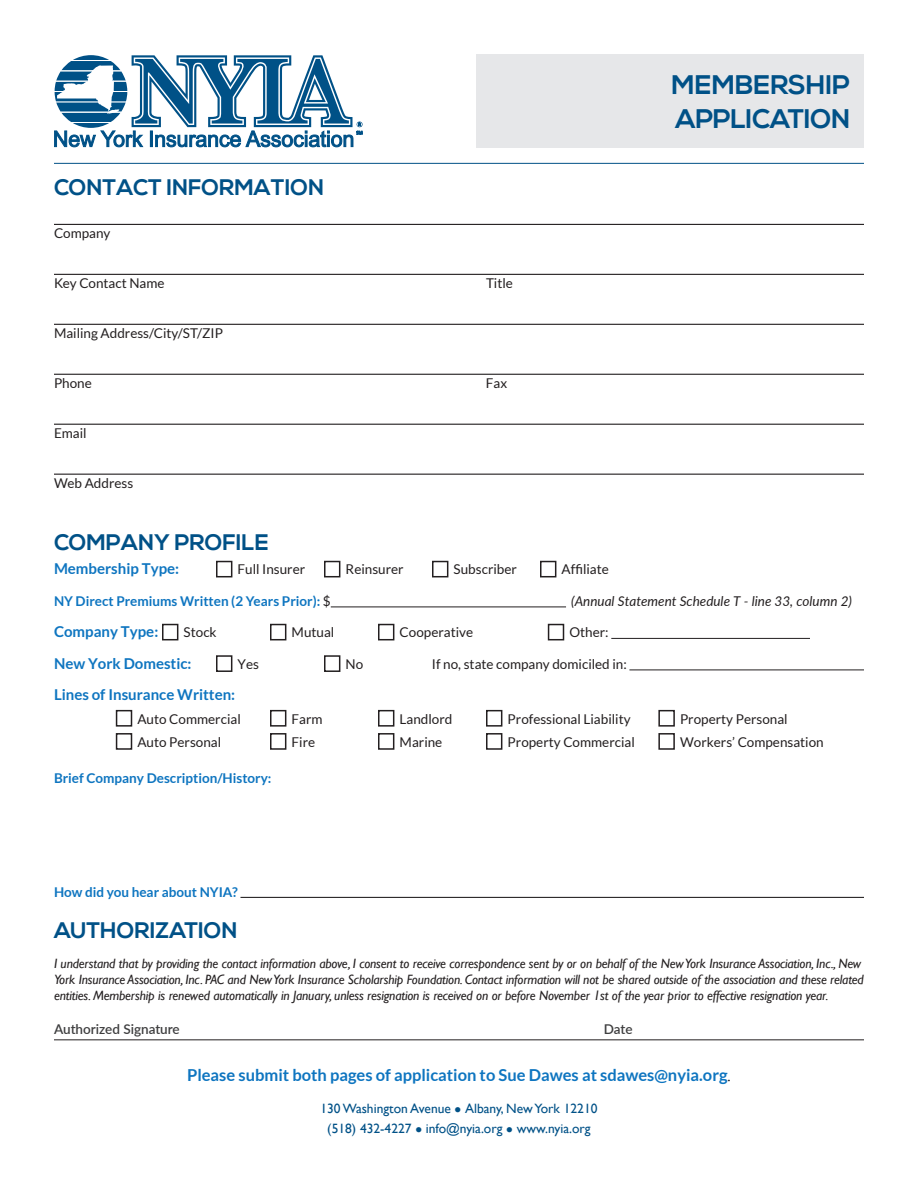
<style>
.page{position:relative;width:918px;height:1188px;background:#fff}
.page>*{position:absolute;margin:0;border:0;box-sizing:border-box;transform-origin:0 0}
.t1{font:700 26.85px/33.6px "Nexa";letter-spacing:-.005em;color:#005187}
.t2{font:700 22.5px "Nexa";color:#005187}
.t3{font:700 16.5px "Lato";color:#0e75c0}
.t4{font:700 15px "Lato";color:#0e75c0}
.t5{font:italic 13.5px/16.2px "Gill Sans";letter-spacing:-.01em;color:#231f20}
.Paragraph_Style_3{font:13.5px "Lato";color:#231f20}
.t6{font:700 13.5px "Lato";color:#0e75c0}
.t7{font:13.5px "Gill Sans";color:#005187}
.t8{font:italic 13.5px "Lato";color:#231f20}
._04_Fill-in{font:600 13.5px "Lato";color:#3e3e3f}
.s1{font-weight:400;color:#231f20}
.s2{font-family:"Gill Sans";font-weight:400;font-style:italic;color:#231f20}
</style>
<div class="page">
<hr style="left:54px;top:163px;width:810px;height:1px;background:#005187">
<div style="left:476px;top:54px;width:388px;height:94px;background:#e6e7e9"></div>
<svg style="left:55px;top:55px;width:308px;height:92px"></svg>
<hr style="left:54px;top:224px;width:810px;height:1px;background:#231f20">
<hr style="left:54px;top:274px;width:810px;height:1px;background:#231f20">
<hr style="left:54px;top:324px;width:810px;height:1px;background:#231f20">
<hr style="left:54px;top:374px;width:810px;height:1px;background:#231f20">
<hr style="left:54px;top:424px;width:810px;height:1px;background:#231f20">
<hr style="left:54px;top:474px;width:810px;height:1px;background:#231f20">
<hr style="left:331px;top:607px;width:235px;height:1px;background:#231f20">
<hr style="left:611px;top:638px;width:199px;height:1px;background:#231f20">
<hr style="left:629px;top:670px;width:235px;height:1px;background:#231f20">
<hr style="left:240px;top:897px;width:624px;height:1px;background:#231f20">
<hr style="left:54px;top:1039px;width:810px;height:1px;background:#231f20">
<div style="left:216px;top:561px;width:16px;height:16px;border:2px solid #231f20"></div>
<div style="left:324px;top:561px;width:16px;height:16px;border:2px solid #231f20"></div>
<div style="left:432px;top:561px;width:16px;height:16px;border:2px solid #231f20"></div>
<div style="left:540px;top:561px;width:16px;height:16px;border:2px solid #231f20"></div>
<div style="left:162px;top:624px;width:16px;height:16px;border:2px solid #231f20"></div>
<div style="left:270px;top:624px;width:16px;height:16px;border:2px solid #231f20"></div>
<div style="left:378px;top:624px;width:16px;height:16px;border:2px solid #231f20"></div>
<div style="left:548px;top:624px;width:16px;height:16px;border:2px solid #231f20"></div>
<div style="left:216px;top:655px;width:16px;height:17px;border:2px solid #231f20"></div>
<div style="left:324px;top:655px;width:16px;height:17px;border:2px solid #231f20"></div>
<div style="left:116px;top:710px;width:16px;height:17px;border:2px solid #231f20"></div>
<div style="left:270px;top:710px;width:16px;height:17px;border:2px solid #231f20"></div>
<div style="left:378px;top:710px;width:16px;height:17px;border:2px solid #231f20"></div>
<div style="left:486px;top:710px;width:16px;height:17px;border:2px solid #231f20"></div>
<div style="left:658px;top:710px;width:17px;height:17px;border:2px solid #231f20"></div>
<div style="left:116px;top:733px;width:16px;height:17px;border:2px solid #231f20"></div>
<div style="left:270px;top:733px;width:16px;height:17px;border:2px solid #231f20"></div>
<div style="left:378px;top:733px;width:16px;height:17px;border:2px solid #231f20"></div>
<div style="left:486px;top:733px;width:16px;height:17px;border:2px solid #231f20"></div>
<div style="left:658px;top:733px;width:17px;height:17px;border:2px solid #231f20"></div>
<h3 class="t2" style="left:54px;top:174px;width:272px">CONTACT INFORMATION</h3>
<p class="Paragraph_Style_3" style="left:54px;top:226px;width:58px">Company</p>
<p class="Paragraph_Style_3" style="left:54px;top:276px;width:112px">Key Contact Name</p>
<p class="Paragraph_Style_3" style="left:486px;top:276px;width:28px">Title</p>
<p class="Paragraph_Style_3" style="left:54px;top:326px;width:171px">Mailing Address/City/ST/ZIP</p>
<p class="Paragraph_Style_3" style="left:54px;top:376px;width:39px">Phone</p>
<p class="Paragraph_Style_3" style="left:486px;top:376px;width:23px">Fax</p>
<p class="Paragraph_Style_3" style="left:54px;top:426px;width:34px">Email</p>
<p class="Paragraph_Style_3" style="left:54px;top:476px;width:81px">Web Address</p>
<h2 class="t1" style="left:672px;top:69px;width:180px">MEMBERSHIP<br>APPLICATION</h2>
<h3 class="t2" style="left:54px;top:529px;width:216px">COMPANY PROFILE</h3>
<p class="t4" style="left:54px;top:560px;width:127px">Membership Type:</p>
<p class="Paragraph_Style_3" style="left:238px;top:562px;width:69px">Full Insurer</p>
<p class="Paragraph_Style_3" style="left:346px;top:562px;width:60px">Reinsurer</p>
<p class="Paragraph_Style_3" style="left:454px;top:562px;width:65px">Subscriber</p>
<p class="Paragraph_Style_3" style="left:562px;top:562px;width:49px">Affiliate</p>
<p class="t6" style="left:54px;top:593px;width:278px">NY Direct Premiums Written (2 Years Prior): <span class="s1">$</span></p>
<p class="t8" style="left:571px;top:591px;width:282px">(Annual Statement Schedule T - line 33, column 2)</p>
<p class="t4" style="left:54px;top:623px;width:106px">Company Type:</p>
<p class="Paragraph_Style_3" style="left:184px;top:625px;width:35px">Stock</p>
<p class="Paragraph_Style_3" style="left:292px;top:625px;width:44px">Mutual</p>
<p class="Paragraph_Style_3" style="left:400px;top:625px;width:75px">Cooperative</p>
<p class="Paragraph_Style_3" style="left:569px;top:625px;width:41px">Other:</p>
<p class="t4" style="left:54px;top:655px;width:139px">New York Domestic:</p>
<p class="Paragraph_Style_3" style="left:238px;top:657px;width:23px">Yes</p>
<p class="Paragraph_Style_3" style="left:346px;top:657px;width:19px">No</p>
<p class="Paragraph_Style_3" style="left:432px;top:657px;width:196px">If no, state company domiciled in:</p>
<p class="t4" style="left:54px;top:686px;width:183px">Lines of Insurance Written:</p>
<p class="Paragraph_Style_3" style="left:137px;top:711px;width:105px">Auto Commercial</p>
<p class="Paragraph_Style_3" style="left:292px;top:711px;width:33px">Farm</p>
<p class="Paragraph_Style_3" style="left:400px;top:711px;width:54px">Landlord</p>
<p class="Paragraph_Style_3" style="left:508px;top:711px;width:125px">Professional Liability</p>
<p class="Paragraph_Style_3" style="left:680px;top:711px;width:109px">Property Personal</p>
<p class="Paragraph_Style_3" style="left:137px;top:734px;width:85px">Auto Personal</p>
<p class="Paragraph_Style_3" style="left:292px;top:734px;width:25px">Fire</p>
<p class="Paragraph_Style_3" style="left:400px;top:734px;width:44px">Marine</p>
<p class="Paragraph_Style_3" style="left:508px;top:734px;width:129px">Property Commercial</p>
<p class="Paragraph_Style_3" style="left:680px;top:734px;width:145px">Workers’ Compensation</p>
<p class="t6" style="left:54px;top:771px;width:219px">Brief Company Description/History:</p>
<p class="t6" style="left:54px;top:884px;width:185px">How did you hear about NYIA?</p>
<h3 class="t2" style="left:54px;top:917px;width:185px">AUTHORIZATION</h3>
<p class="t5" style="left:54px;top:955px;width:811px">I understand that by providing the contact information above, I consent to receive correspondence sent by or on behalf of the New York Insurance Association, Inc., New<br>York Insurance Association, Inc. PAC and New York Insurance Scholarship Foundation. Contact information will not be shared outside of the association and these related entities. Membership is renewed automatically in January, unless resignation is received on or before November 1st of the year prior to effective resignation year.</p>
<p class="_04_Fill-in" style="left:54px;top:1019px;width:127px">Authorized Signature</p>
<p class="_04_Fill-in" style="left:604px;top:1019px;width:30px">Date</p>
<p class="t3" style="left:187px;top:1065px;width:545px">Please submit both pages of application to Sue Dawes at sdawes@nyia.org<span class="s2">.</span></p>
<p class="t7" style="left:320px;top:1101px;width:279px">130 Washington Avenue ● Albany, New York 12210</p>
<p class="t7" style="left:327px;top:1121px;width:265px">(518) 432-4227 ● info@nyia.org ● www.nyia.org</p>
</div>
